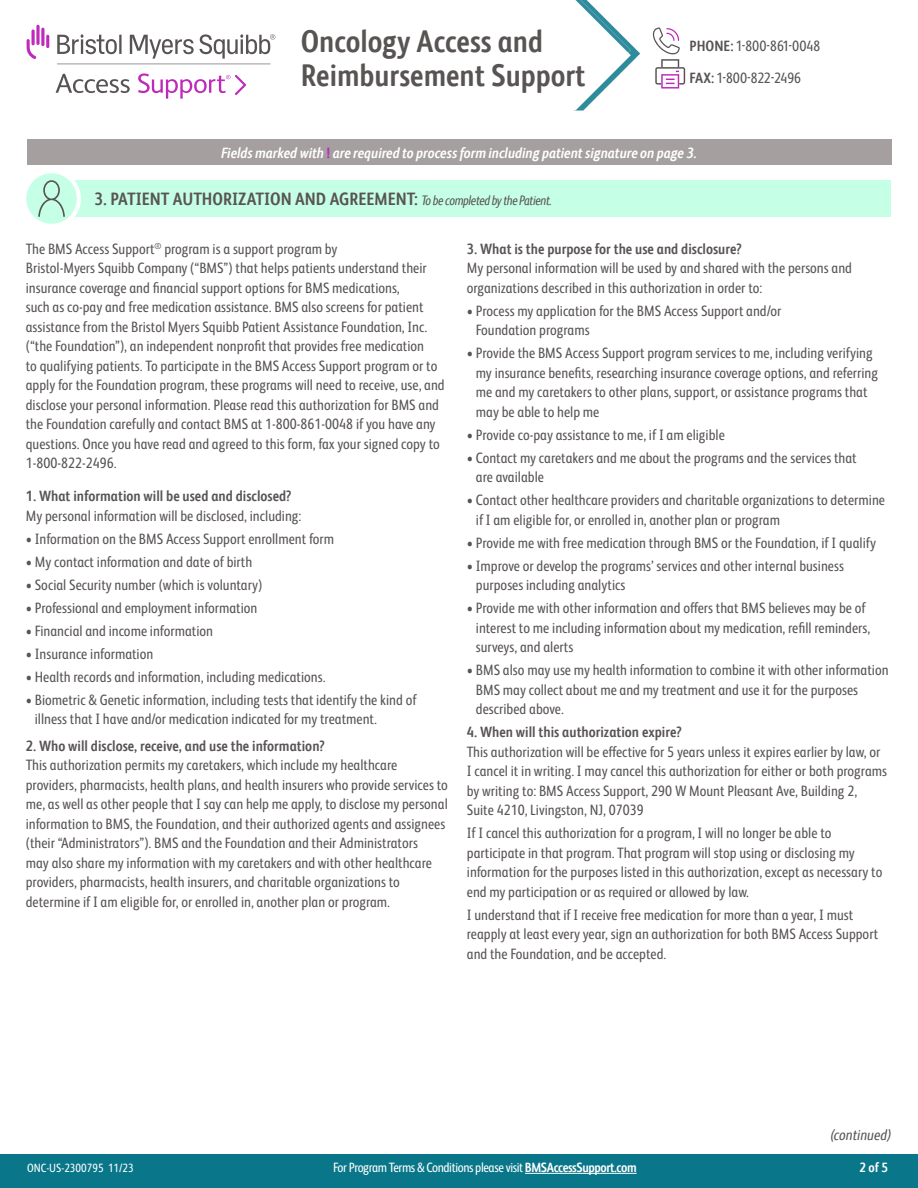
<style>
.page{position:relative;width:918px;height:1188px;background:#fff}
.page>*{position:absolute;margin:0;border:0;box-sizing:border-box;transform-origin:0 0}
.t1{font:700 31.5px/34.2px "BMS Humanity Nw";color:#595454}
.t2{font:700 18px "BMS Humanity Nw";color:#595454}
.t3{font:15px/19.5px "BMS Humanity Nw";color:#595454}
.t4{font:700 15px "BMS Humanity Nw";color:#595454}
.t5{font:italic 700 15px "BMS Humanity Nw";color:#fff}
.t6{font:italic 15px "BMS Humanity Nw";color:#595454}
.t7{font:13.5px "BMS Humanity Nw";letter-spacing:-.03em;color:#fff}
.t8{font:700 13.5px "BMS Humanity Nw";color:#fff}
.t9{font:12px "BMS Humanity Nw";color:#fff}
.s1{font-weight:700}
.s2{font-family:"BMS Humanity";font-weight:800;font-style:normal;color:#be2bbb}
.s3{font-weight:400;font-style:italic;font-size:13.5px}
</style>
<div class="page">
<div style="left:0;top:1154px;width:918px;height:34px;background:#097789"></div>
<div style="left:27px;top:140px;width:864px;height:25px;background:#a59f9f"></div>
<svg style="left:573px;top:0;width:67px;height:111px"></svg>
<hr style="left:525px;top:1173px;width:112px;height:1px;background:#fff">
<svg style="left:27px;top:25px;width:248px;height:74px"></svg>
<svg style="left:652px;top:27px;width:33px;height:62px"></svg>
<div style="left:48px;top:180px;width:843px;height:37px;background:#c5ffe6"></div>
<div style="left:23px;top:170px;width:58px;height:58px;background:#fff;border-radius:50%"></div>
<div style="left:27px;top:173px;width:50px;height:51px;background:#c5ffe6;border-radius:50%"></div>
<svg style="left:38px;top:180px;width:27px;height:37px"></svg>
<h1 class="t1" style="left:301px;top:23px;width:286px">Oncology Access and<br>Reimbursement Support</h1>
<p class="t3" style="left:690px;top:29px;width:132px;line-height:32.1px"><span class="s1">PHONE:</span> 1-800-861-0048<br><span class="s1">FAX:</span> 1-800-822-2496</p>
<p class="t5" style="left:221px;top:142px;width:478px">Fields marked with <span class="s2">!</span> are required to process form including patient signature on page 3.</p>
<p class="t2" style="left:94px;top:185px;width:459px">3. PATIENT AUTHORIZATION AND AGREEMENT: <span class="s3">To be completed by the Patient.</span></p>
<p class="t3" style="left:26px;top:238px;width:420px">The BMS Access Support<sup>®</sup> program is a support program by<br>Bristol-Myers Squibb Company (“BMS”) that helps patients understand their insurance coverage and financial support options for BMS medications,<br>such as co-pay and free medication assistance. BMS also screens for patient assistance from the Bristol Myers Squibb Patient Assistance Foundation, Inc. (“the Foundation”), an independent nonprofit that provides free medication<br>to qualifying patients. To participate in the BMS Access Support program or to apply for the Foundation program, these programs will need to receive, use, and disclose your personal information. Please read this authorization for BMS and the Foundation carefully and contact BMS at 1-800-861-0048 if you have any questions. Once you have read and agreed to this form, fax your signed copy to 1-800-822-2496.</p>
<p class="t4" style="left:26px;top:485px;width:267px">1. What information will be used and disclosed?</p>
<p class="t3" style="left:26px;top:505px;width:277px">My personal information will be disclosed, including:</p>
<p class="t3" style="left:26px;top:528px;width:310px">• Information on the BMS Access Support enrollment form</p>
<p class="t3" style="left:26px;top:551px;width:228px">• My contact information and date of birth</p>
<p class="t3" style="left:26px;top:574px;width:238px">• Social Security number (which is voluntary)</p>
<p class="t3" style="left:26px;top:597px;width:233px">• Professional and employment information</p>
<p class="t3" style="left:26px;top:620px;width:189px">• Financial and income information</p>
<p class="t3" style="left:26px;top:643px;width:129px">• Insurance information</p>
<p class="t3" style="left:26px;top:666px;width:301px">• Health records and information, including medications.</p>
<p class="t3" style="left:35px;top:689px;width:383px;text-indent:-9px">• Biometric &amp; Genetic information, including tests that identify the kind of illness that I have and/or medication indicated for my treatment.</p>
<p class="t4" style="left:26px;top:735px;width:301px">2. Who will disclose, receive, and use the information?</p>
<p class="t3" style="left:26px;top:754px;width:424px">This authorization permits my caretakers, which include my healthcare providers, pharmacists, health plans, and health insurers who provide services to me, as well as other people that I say can help me apply, to disclose my personal information to BMS, the Foundation, and their authorized agents and assignees (their “Administrators”). BMS and the Foundation and their Administrators<br>may also share my information with my caretakers and with other healthcare providers, pharmacists, health insurers, and charitable organizations to determine if I am eligible for, or enrolled in, another plan or program.</p>
<p class="t4" style="left:467px;top:238px;width:276px">3. What is the purpose for the use and disclosure?</p>
<p class="t3" style="left:467px;top:258px;width:387px">My personal information will be used by and shared with the persons and organizations described in this authorization in order to:</p>
<p class="t3" style="left:476px;top:300px;width:307px;text-indent:-9px">• Process my application for the BMS Access Support and/or<br>Foundation programs</p>
<p class="t3" style="left:476px;top:343px;width:404px;text-indent:-9px">• Provide the BMS Access Support program services to me, including verifying my insurance benefits, researching insurance coverage options, and referring me and my caretakers to other plans, support, or assistance programs that may be able to help me</p>
<p class="t3" style="left:467px;top:424px;width:260px">• Provide co-pay assistance to me, if I am eligible</p>
<p class="t3" style="left:476px;top:447px;width:382px;text-indent:-9px">• Contact my caretakers and me about the programs and the services that are available</p>
<p class="t3" style="left:476px;top:490px;width:411px;text-indent:-9px">• Contact other healthcare providers and charitable organizations to determine if I am eligible for, or enrolled in, another plan or program</p>
<p class="t3" style="left:467px;top:532px;width:411px">• Provide me with free medication through BMS or the Foundation, if I qualify</p>
<p class="t3" style="left:476px;top:555px;width:370px;text-indent:-9px">• Improve or develop the programs’ services and other internal business purposes including analytics</p>
<p class="t3" style="left:476px;top:598px;width:396px;text-indent:-9px">• Provide me with other information and offers that BMS believes may be of interest to me including information about my medication, refill reminders, surveys, and alerts</p>
<p class="t3" style="left:476px;top:660px;width:414px;text-indent:-9px">• BMS also may use my health information to combine it with other information<br>BMS may collect about me and my treatment and use it for the purposes described above.</p>
<p class="t4" style="left:467px;top:721px;width:216px">4. When will this authorization expire?</p>
<p class="t3" style="left:467px;top:741px;width:422px">This authorization will be effective for 5 years unless it expires earlier by law, or I cancel it in writing. I may cancel this authorization for either or both programs by writing to: BMS Access Support, 290 W Mount Pleasant Ave, Building 2, Suite 4210, Livingston, NJ, 07039</p>
<p class="t3" style="left:467px;top:823px;width:417px">If I cancel this authorization for a program, I will no longer be able to participate in that program. That program will stop using or disclosing my information for the purposes listed in this authorization, except as necessary to end my participation or as required or allowed by law.</p>
<p class="t3" style="left:467px;top:904px;width:413px">I understand that if I receive free medication for more than a year, I must reapply at least every year, sign an authorization for both BMS Access Support and the Foundation, and be accepted.</p>
<p class="t6" style="left:830px;top:1124px;width:62px">(continued)</p>
<p class="t9" style="left:27px;top:1160px;width:108px">ONC-US-2300795 11/23</p>
<p class="t8" style="left:859px;top:1158px;width:30px">2 of 5</p>
<p class="t7" style="left:333px;top:1158px;width:305px">For Program Terms &amp; Conditions please visit <span class="s1">BMSAccessSupport.com</span></p>
</div>
